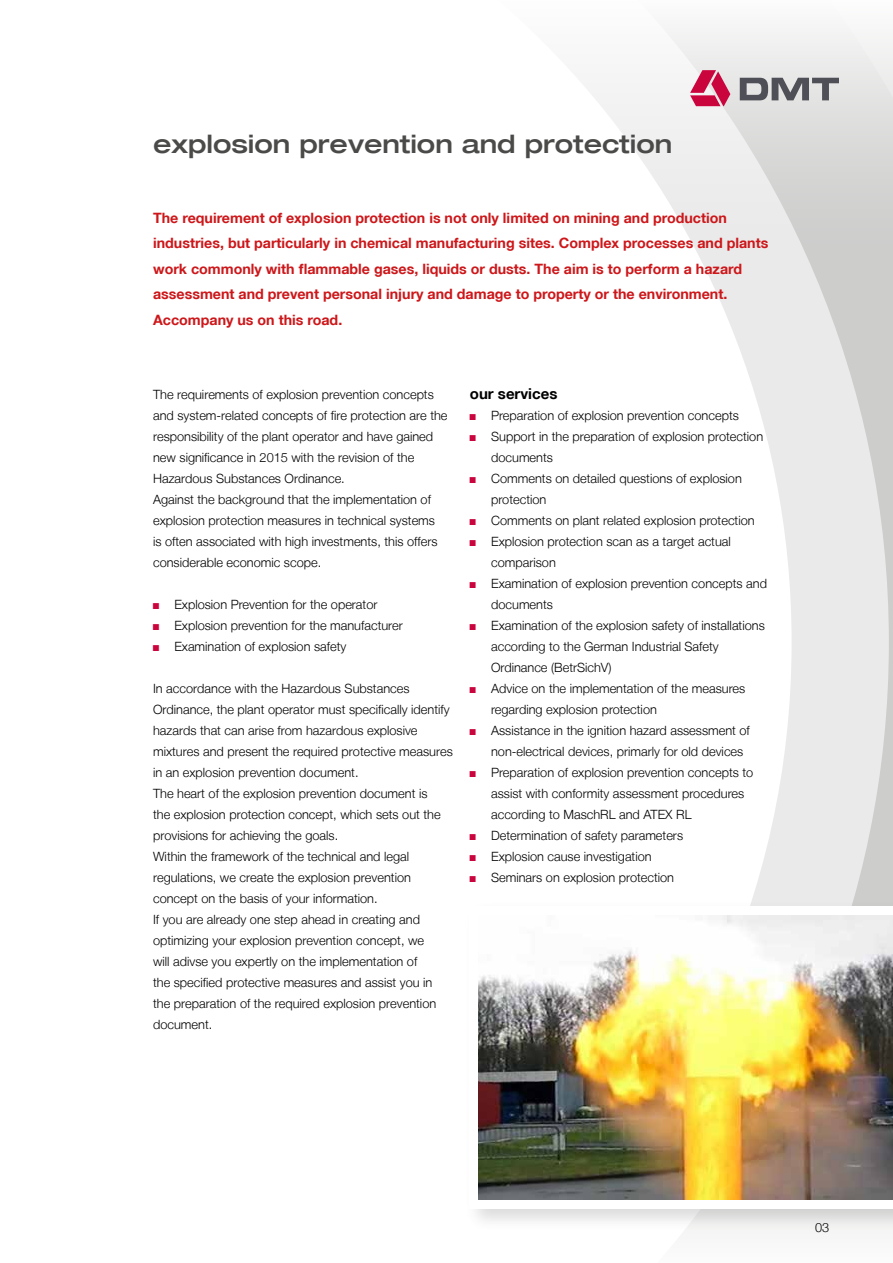
<style>
.page{position:relative;width:893px;height:1263px;background:#fff}
.page>*{position:absolute;margin:0;border:0;box-sizing:border-box;transform-origin:0 0}
.t1{font:500 expanded 25.5px "Helvetica Neue LT";color:#4a4a49}
.t2{font:700 15px "Helvetica Neue LT";color:#000}
.t3{font:700 14.25px/25.5px "Helvetica Neue LT";color:#cd171a}
.t4{font:300 12.75px/21px "Helvetica Neue LT";color:#000}
.s1{font-family:"Arial Narrow";font-weight:400;color:#ca043d}
</style>
<div class="page">
<svg style="left:703px;top:264px;width:190px;height:637px;fill:#eaeaea"></svg>
<svg style="left:583px;top:28px;width:310px;height:236px;fill:#ededed"></svg>
<div style="left:465px;top:901px;width:428px;height:331px;background:#4a4a49;opacity:.2"></div>
<div style="left:470px;top:906px;width:423px;height:303px;background:#fff"></div>
<img style="left:479px;top:915px;width:414px;height:284px">
<svg style="left:690px;top:70px;width:40px;height:36px"></svg>
<svg style="left:740px;top:78px;width:99px;height:22px;background:#8e8e92"></svg>
<h1 class="t1" style="left:153px;top:128px;width:521px">explosion prevention and protection</h1>
<p class="t3" style="left:153px;top:205px;width:617px">The requirement of explosion protection is not only limited on mining and production industries, but particularly in chemical manufacturing sites. Complex processes and plants work commonly with flammable gases, liquids or dusts. The aim is to perform a hazard assessment and prevent personal injury and damage to property or the environment.<br>Accompany us on this road.</p>
<p class="t4" style="left:153px;top:384px;width:296px">The requirements of explosion prevention concepts and system-related concepts of fire protection are the responsibility of the plant operator and have gained new significance in 2015 with the revision of the Hazardous Substances Ordinance.<br>Against the background that the implementation of explosion protection measures in technical systems<br>is often associated with high investments, this offers considerable economic scope.</p>
<p class="t4" style="left:153px;top:594px;width:226px"><span class="s1">■</span> Explosion Prevention for the operator</p>
<p class="t4" style="left:153px;top:615px;width:251px"><span class="s1">■</span> Explosion prevention for the manufacturer</p>
<p class="t4" style="left:153px;top:636px;width:195px"><span class="s1">■</span> Examination of explosion safety</p>
<p class="t4" style="left:153px;top:678px;width:301px">In accordance with the Hazardous Substances Ordinance, the plant operator must specifically identify hazards that can arise from hazardous explosive mixtures and present the required protective measures in an explosion prevention document.<br>The heart of the explosion prevention document is<br>the explosion protection concept, which sets out the provisions for achieving the goals.<br>Within the framework of the technical and legal regulations, we create the explosion prevention concept on the basis of your information.<br>If you are already one step ahead in creating and optimizing your explosion prevention concept, we<br>will adivse you expertly on the implementation of<br>the specified protective measures and assist you in the preparation of the required explosion prevention document.</p>
<p class="t2" style="left:470px;top:384px;width:89px">our services</p>
<p class="t4" style="left:470px;top:405px;width:271px"><span class="s1">■</span> Preparation of explosion prevention concepts</p>
<p class="t4" style="left:491px;top:426px;width:274px;text-indent:-21px"><span class="s1">■</span> Support in the preparation of explosion protection documents</p>
<p class="t4" style="left:491px;top:468px;width:252px;text-indent:-21px"><span class="s1">■</span> Comments on detailed questions of explosion protection</p>
<p class="t4" style="left:470px;top:510px;width:286px"><span class="s1">■</span> Comments on plant related explosion protection</p>
<p class="t4" style="left:491px;top:531px;width:241px;text-indent:-21px"><span class="s1">■</span> Explosion protection scan as a target actual comparison</p>
<p class="t4" style="left:491px;top:573px;width:277px;text-indent:-21px"><span class="s1">■</span> Examination of explosion prevention concepts and documents</p>
<p class="t4" style="left:491px;top:615px;width:275px;text-indent:-21px"><span class="s1">■</span> Examination of the explosion safety of installations according to the German Industrial Safety<br>Ordinance (BetrSichV)</p>
<p class="t4" style="left:491px;top:678px;width:256px;text-indent:-21px"><span class="s1">■</span> Advice on the implementation of the measures regarding explosion protection</p>
<p class="t4" style="left:491px;top:720px;width:260px;text-indent:-21px"><span class="s1">■</span> Assistance in the ignition hazard assessment of non-electrical devices, primarly for old devices</p>
<p class="t4" style="left:491px;top:762px;width:264px;text-indent:-21px"><span class="s1">■</span> Preparation of explosion prevention concepts to assist with conformity assessment procedures according to MaschRL and ATEX RL</p>
<p class="t4" style="left:470px;top:825px;width:215px"><span class="s1">■</span> Determination of safety parameters</p>
<p class="t4" style="left:470px;top:846px;width:183px"><span class="s1">■</span> Explosion cause investigation</p>
<p class="t4" style="left:470px;top:867px;width:206px"><span class="s1">■</span> Seminars on explosion protection</p>
<p class="t4" style="left:815px;top:1216px;width:16px">03</p>
</div>
